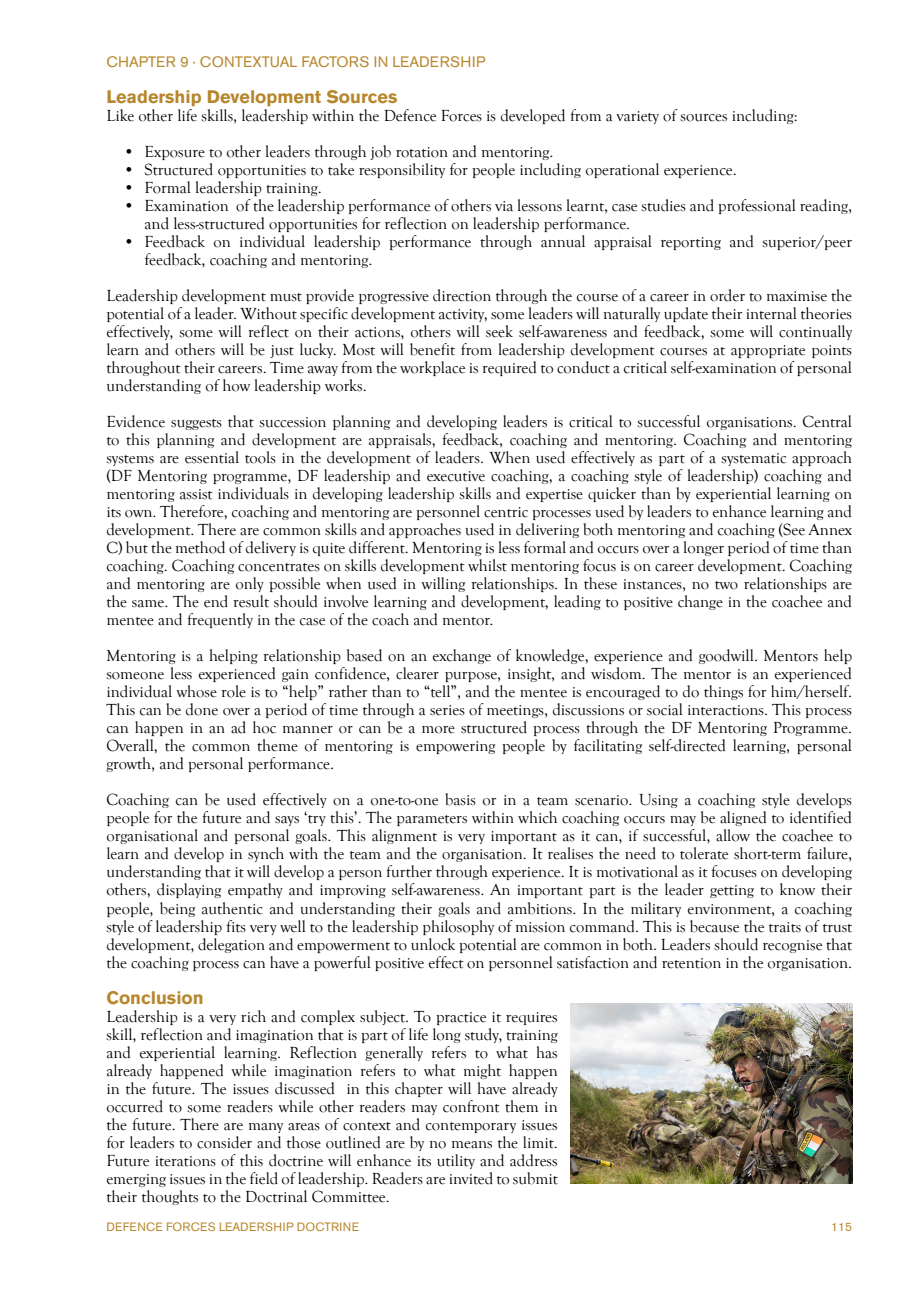
<style>
.page{position:relative;width:919px;height:1289px;background:#fff}
.page>*{position:absolute;margin:0;border:0;box-sizing:border-box;transform-origin:0 0}
.Sub_Paragraph_Headin{font:700 18px "Akzidenz Grotesk BE";color:#b7872d}
.Main_Body_Text{font:16.5px/18px "Goudy Old Style T";color:#000;text-align:justify}
.t1{font:15px "Akzidenz Grotesk BE";letter-spacing:.01em;color:#b7872d}
.t2{font:12px "Akzidenz Grotesk BE";letter-spacing:.02em;color:#b7872d}
</style>
<div class="page">
<img style="left:570px;top:1003px;width:282px;height:180px">
<p class="t1" style="left:106px;top:53px;width:23px">CHAPTER</p>
<p class="t1" style="left:180px;top:53px;width:307px">9 · CONTEXTUAL FACTORS IN LEADERSHIP</p>
<p class="Sub_Paragraph_Headin" style="left:106px;top:86px;width:292px">Leadership Development Sources</p>
<p class="Main_Body_Text" style="left:106px;top:107px;width:692px">Like other life skills, leadership within the Defence Forces is developed from a variety of sources including:</p>
<p class="Main_Body_Text" style="left:123px;top:143px;width:431px">• Exposure to other leaders through job rotation and mentoring.</p>
<p class="Main_Body_Text" style="left:123px;top:161px;width:615px">• Structured opportunities to take responsibility for people including operational experience.</p>
<p class="Main_Body_Text" style="left:123px;top:179px;width:200px">• Formal leadership training.</p>
<p class="Main_Body_Text" style="left:145px;top:197px;width:709px;text-indent:-21px">• Examination of the leadership performance of others via lessons learnt, case studies and professional reading, and less-structured opportunities for reflection on leadership performance.</p>
<p class="Main_Body_Text" style="left:145px;top:233px;width:709px;text-indent:-21px">• Feedback on individual leadership performance through annual appraisal reporting and superior/peer feedback, coaching and mentoring.</p>
<p class="Main_Body_Text" style="left:106px;top:287px;width:747px">Leadership development must provide progressive direction through the course of a career in order to maximise the potential of a leader. Without specific development activity, some leaders will naturally update their internal theories effectively, some will reflect on their actions, others will seek self-awareness and feedback, some will continually learn and others will be just lucky. Most will benefit from leadership development courses at appropriate points throughout their careers. Time away from the workplace is required to conduct a critical self-examination of personal understanding of how leadership works.</p>
<p class="Main_Body_Text" style="left:106px;top:413px;width:747px">Evidence suggests that succession planning and developing leaders is critical to successful organisations. Central to this planning and development are appraisals, feedback, coaching and mentoring. Coaching and mentoring systems are essential tools in the development of leaders. When used effectively as part of a systematic approach (DF Mentoring programme, DF leadership and executive coaching, a coaching style of leadership) coaching and mentoring assist individuals in developing leadership skills and expertise quicker than by experiential learning on its own. Therefore, coaching and mentoring are personnel centric processes used by leaders to enhance learning and development. There are common skills and approaches used in delivering both mentoring and coaching (See Annex C) but the method of delivery is quite different. Mentoring is less formal and occurs over a longer period of time than coaching. Coaching concentrates on skills development whilst mentoring focus is on career development. Coaching and mentoring are only possible when used in willing relationships. In these instances, no two relationships are the same. The end result should involve learning and development, leading to positive change in the coachee and mentee and frequently in the case of the coach and mentor.</p>
<p class="Main_Body_Text" style="left:106px;top:647px;width:747px">Mentoring is a helping relationship based on an exchange of knowledge, experience and goodwill. Mentors help someone less experienced gain confidence, clearer purpose, insight, and wisdom. The mentor is an experienced individual whose role is to “help” rather than to “tell”, and the mentee is encouraged to do things for him/herself.<br>This can be done over a period of time through a series of meetings, discussions or social interactions. This process can happen in an ad hoc manner or can be a more structured process through the DF Mentoring Programme.<br>Overall, the common theme of mentoring is empowering people by facilitating self-directed learning, personal growth, and personal performance.</p>
<p class="Main_Body_Text" style="left:106px;top:791px;width:747px">Coaching can be used effectively on a one-to-one basis or in a team scenario. Using a coaching style develops people for the future and says ‘try this’. The parameters within which coaching occurs may be aligned to identified organisational and personal goals. This alignment is very important as it can, if successful, allow the coachee to learn and develop in synch with the team and the organisation. It realises the need to tolerate short-term failure, understanding that it will develop a person further through experience. It is motivational as it focuses on developing others, displaying empathy and improving self-awareness. An important part is the leader getting to know their people, being authentic and understanding their goals and ambitions. In the military environment, a coaching style of leadership fits very well to the leadership philosophy of mission command. This is because the traits of trust development, delegation and empowerment to unlock potential are common in both. Leaders should recognise that the coaching process can have a powerful positive effect on personnel satisfaction and retention in the organisation.</p>
<p class="Sub_Paragraph_Headin" style="left:106px;top:986px;width:99px">Conclusion</p>
<p class="Main_Body_Text" style="left:106px;top:1007px;width:453px">Leadership is a very rich and complex subject. To practice it requires skill, reflection and imagination that is part of life long study, training and experiential learning. Reflection generally refers to what has already happened while imagination refers to what might happen in the future. The issues discussed in this chapter will have already occurred to some readers while other readers may confront them in the future. There are many areas of context and contemporary issues for leaders to consider and those outlined are by no means the limit.<br>Future iterations of this doctrine will enhance its utility and address emerging issues in the field of leadership. Readers are invited to submit their thoughts to the Doctrinal Committee.</p>
<p class="t2" style="left:106px;top:1219px;width:254px">DEFENCE FORCES LEADERSHIP DOCTRINE</p>
<p class="t2" style="left:831px;top:1219px;width:22px">115</p>
</div>
